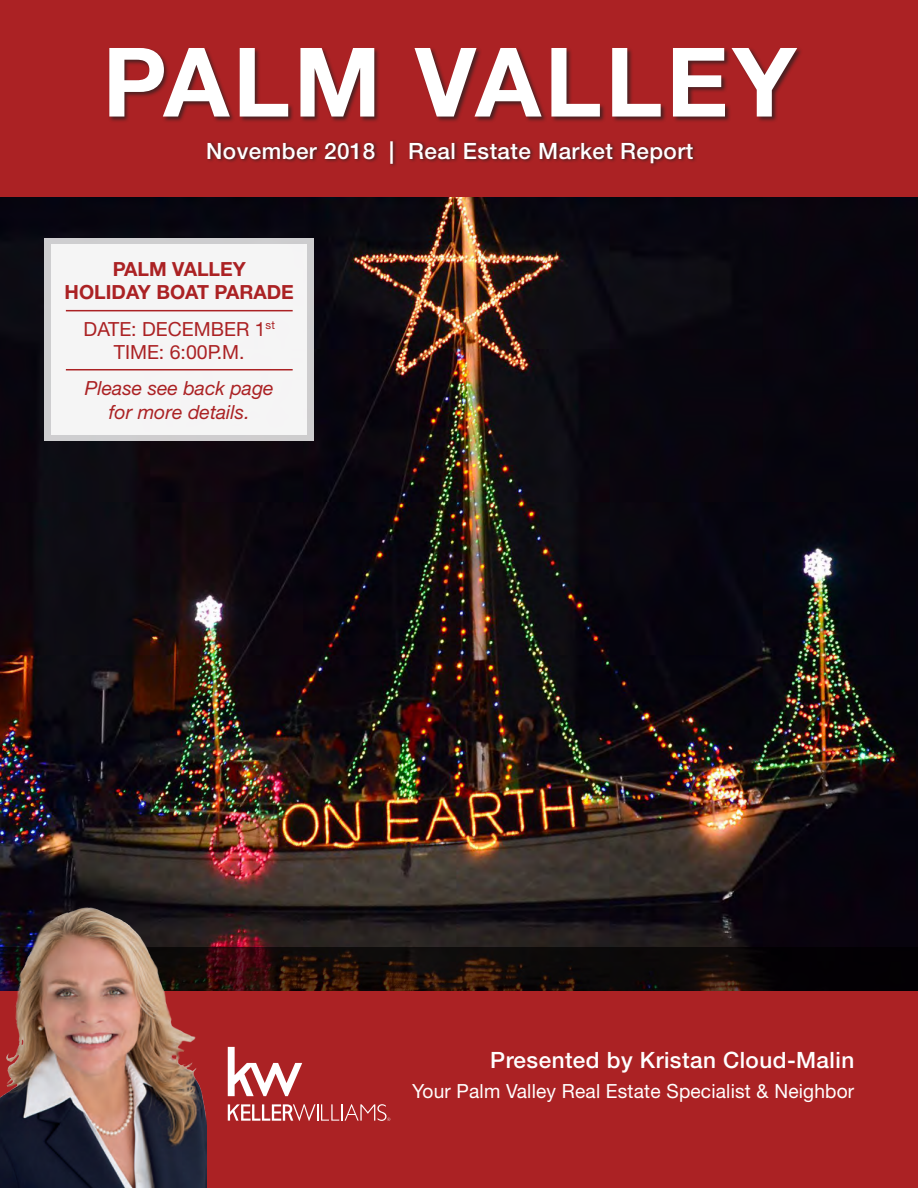
<style>
.page{position:relative;width:918px;height:1188px;background:#fff}
.page>*{position:absolute;margin:0;border:0;box-sizing:border-box;transform-origin:0 0}
.t1{font:700 96px "Helvetica Neue LT Std";letter-spacing:.04em;color:#fff}
.t2{font:500 22.5px "Helvetica Neue LT Std";letter-spacing:.02em;color:#fff}
.t3{font:19.5px "Helvetica Neue LT Std";letter-spacing:.01em;color:#fff}
.t4{font:italic 19.5px/23.4px "Helvetica Neue LT Std";color:#ab2224;text-align:center}
.t5{font:19.5px "Helvetica Neue LT Std";color:#ab2224}
.t6{font:700 19.5px/23.4px "Helvetica Neue LT Std";color:#ab2224;text-align:center}
.s1{font-weight:700;font-style:italic}
</style>
<div class="page">
<img style="left:0;top:196px;width:918px;height:752px">
<svg style="left:207px;top:948px;width:711px;height:44px;background:#1a0b09"></svg>
<div style="left:0;top:992px;width:918px;height:196px;background:#ab2224"></div>
<div style="left:0;top:0;width:918px;height:196px;background:#ab2224"></div>
<div style="left:108px;top:47px;width:695px;height:76px;background:#231f20;opacity:.71"></div>
<div style="left:206px;top:139px;width:492px;height:29px;background:#231f20;opacity:.76"></div>
<svg style="left:228px;top:1104px;width:162px;height:17px"></svg>
<svg style="left:228px;top:1047px;width:74px;height:49px"></svg>
<img style="left:0;top:876px;width:207px;height:312px">
<div style="left:44px;top:238px;width:270px;height:203px;background:#cecdcf"></div>
<div style="left:51px;top:245px;width:256px;height:190px;background:#f5f5f5"></div>
<hr style="left:66px;top:310px;width:227px;height:1px;background:#ab2224">
<hr style="left:66px;top:369px;width:227px;height:1px;background:#ab2224">
<p class="t1" style="left:103px;top:23px;width:695px">PALM VALLEY</p>
<p class="t2" style="left:206px;top:137px;width:489px">November 2018 <span class="s1">|</span> Real Estate Market Report</p>
<p class="t6" style="left:65px;top:257px;width:231px">PALM VALLEY<br>HOLIDAY BOAT PARADE</p>
<p class="t5" style="left:84px;top:317px;width:193px">DATE: DECEMBER 1<sup>st</sup></p>
<p class="t5" style="left:114px;top:341px;width:132px">TIME: 6:00P.M.</p>
<p class="t4" style="left:85px;top:376px;width:190px">Please see back page for more details.</p>
<p class="t2" style="left:490px;top:1047px;width:366px">Presented by Kristan Cloud-Malin</p>
<p class="t3" style="left:412px;top:1080px;width:444px">Your Palm Valley Real Estate Specialist &amp; Neighbor</p>
</div>
